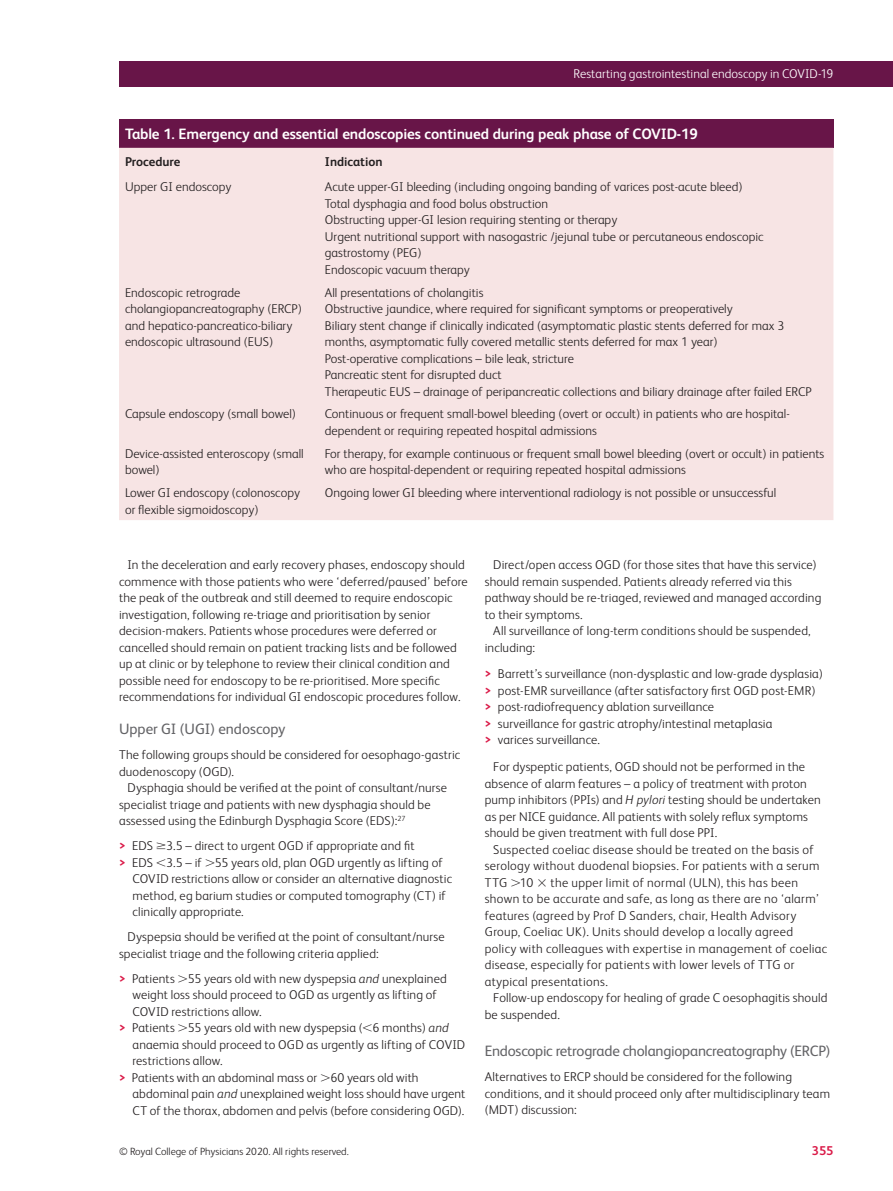
<style>
.page{position:relative;width:893px;height:1191px;background:#fff}
.page>*{position:absolute;margin:0;border:0;box-sizing:border-box;transform-origin:0 0}
.table-wrap_caption_P{font:700 15px "FS Albert";letter-spacing:-.01em;color:#fff}
.sec_H2{font:15px "FS Albert";letter-spacing:-.015em;color:#636366}
.body_sec_P_Indent{font:300 12.75px/16.5px "FS Albert";letter-spacing:.015em;color:#231f20}
.tbody_left{font:300 12.75px/16.5px "FS Albert";color:#231f20}
.Bullet_list_last{font:300 12.75px/16.5px "FS Albert";letter-spacing:.01em;color:#231f20}
.Bullet_list{font:300 12.75px/16.5px "FS Albert";letter-spacing:.01em;color:#231f20}
.Bullet_list_first{font:300 12.75px/16.5px "FS Albert";letter-spacing:.01em;color:#231f20}
.body_sec_P_noIndent{font:300 12.75px/16.5px "FS Albert";letter-spacing:.01em;color:#231f20}
.first_para{font:300 12.75px/16.5px "FS Albert";color:#231f20}
.t1{font:300 12.75px "FS Albert";color:#fff}
.thead_left{font:700 12.75px "FS Albert";color:#231f20}
.t2{font:700 12.75px "FS Albert";color:#da1a48}
.t3{font:300 10.5px "FS Albert";color:#231f20}
.s1{font-weight:700;color:#da1a48}
.s2{font-style:italic}
</style>
<div class="page">
<div style="left:119px;top:119px;width:714px;height:29px;background:#681548"></div>
<div style="left:119px;top:148px;width:714px;height:372px;background:#f7e4e4"></div>
<div style="left:119px;top:62px;width:774px;height:25px;background:#681548"></div>
<p class="t1" style="left:573px;top:66px;width:261px">Restarting gastrointestinal endoscopy in COVID-19</p>
<p class="table-wrap_caption_P" style="left:125px;top:125px;width:574px">Table 1. Emergency and essential endoscopies continued during peak phase of COVID-19</p>
<p class="thead_left" style="left:125px;top:154px;width:57px">Procedure</p>
<p class="thead_left" style="left:325px;top:154px;width:59px">Indication</p>
<p class="tbody_left" style="left:125px;top:178px;width:108px">Upper GI endoscopy</p>
<p class="tbody_left" style="left:325px;top:178px;width:419px">Acute upper-GI bleeding (including ongoing banding of varices post-acute bleed)</p>
<p class="tbody_left" style="left:325px;top:195px;width:225px">Total dysphagia and food bolus obstruction</p>
<p class="tbody_left" style="left:325px;top:211px;width:294px">Obstructing upper-GI lesion requiring stenting or therapy</p>
<p class="tbody_left" style="left:325px;top:228px;width:440px">Urgent nutritional support with nasogastric /jejunal tube or percutaneous endoscopic gastrostomy (PEG)</p>
<p class="tbody_left" style="left:325px;top:261px;width:146px">Endoscopic vacuum therapy</p>
<p class="tbody_left" style="left:125px;top:284px;width:178px">Endoscopic retrograde cholangiopancreatography (ERCP) and hepatico-pancreatico-biliary endoscopic ultrasound (EUS)</p>
<p class="tbody_left" style="left:325px;top:284px;width:160px">All presentations of cholangitis</p>
<p class="tbody_left" style="left:325px;top:300px;width:409px">Obstructive jaundice, where required for significant symptoms or preoperatively</p>
<p class="tbody_left" style="left:325px;top:317px;width:461px">Biliary stent change if clinically indicated (asymptomatic plastic stents deferred for max 3 months, asymptomatic fully covered metallic stents deferred for max 1 year)</p>
<p class="tbody_left" style="left:325px;top:350px;width:251px">Post-operative complications – bile leak, stricture</p>
<p class="tbody_left" style="left:325px;top:366px;width:178px">Pancreatic stent for disrupted duct</p>
<p class="tbody_left" style="left:325px;top:383px;width:488px">Therapeutic EUS – drainage of peripancreatic collections and biliary drainage after failed ERCP</p>
<p class="tbody_left" style="left:125px;top:406px;width:172px">Capsule endoscopy (small bowel)</p>
<p class="tbody_left" style="left:325px;top:406px;width:466px">Continuous or frequent small-bowel bleeding (overt or occult) in patients who are hospital&shy;dependent or requiring repeated hospital admissions</p>
<p class="tbody_left" style="left:125px;top:445px;width:180px">Device-assisted enteroscopy (small bowel)</p>
<p class="tbody_left" style="left:325px;top:445px;width:501px">For therapy, for example continuous or frequent small bowel bleeding (overt or occult) in patients who are hospital-dependent or requiring repeated hospital admissions</p>
<p class="first_para" style="left:125px;top:484px;width:176px">Lower GI endoscopy (colonoscopy or flexible sigmoidoscopy)</p>
<p class="first_para" style="left:325px;top:484px;width:453px">Ongoing lower GI bleeding where interventional radiology is not possible or unsuccessful</p>
<p class="body_sec_P_Indent" style="left:119px;top:556px;width:350px;text-indent:9px">In the deceleration and early recovery phases, endoscopy should commence with those patients who were ‘deferred/paused’ before the peak of the outbreak and still deemed to require endoscopic investigation, following re-triage and prioritisation by senior decision-makers. Patients whose procedures were deferred or cancelled should remain on patient tracking lists and be followed up at clinic or by telephone to review their clinical condition and possible need for endoscopy to be re-prioritised. More specific recommendations for individual GI endoscopic procedures follow.</p>
<p class="sec_H2" style="left:119px;top:720px;width:168px">Upper GI (UGI) endoscopy</p>
<p class="body_sec_P_noIndent" style="left:119px;top:746px;width:343px">The following groups should be considered for oesophago-gastric duodenoscopy (OGD).</p>
<p class="body_sec_P_Indent" style="left:119px;top:779px;width:329px;text-indent:9px">Dysphagia should be verified at the point of consultant/nurse specialist triage and patients with new dysphagia should be assessed using the Edinburgh Dysphagia Score (EDS):<sup>27</sup></p>
<p class="Bullet_list_first" style="left:119px;top:837px;width:297px"><span class="s1">&gt;</span> EDS ≥3.5 – direct to urgent OGD if appropriate and fit</p>
<p class="Bullet_list_last" style="left:133px;top:854px;width:321px;text-indent:-14px"><span class="s1">&gt;</span> EDS 3.5 – if 55 years old, plan OGD urgently as lifting of COVID restrictions allow or consider an alternative diagnostic method, eg barium studies or computed tomography (CT) if clinically appropriate.</p>
<p class="body_sec_P_Indent" style="left:119px;top:928px;width:327px;text-indent:9px">Dyspepsia should be verified at the point of consultant/nurse specialist triage and the following criteria applied:</p>
<p class="Bullet_list_first" style="left:133px;top:970px;width:316px;text-indent:-14px"><span class="s1">&gt;</span> Patients 55 years old with new dyspepsia <span class="s2">and</span> unexplained weight loss should proceed to OGD as urgently as lifting of<br>COVID restrictions allow.</p>
<p class="Bullet_list" style="left:133px;top:1019px;width:334px;text-indent:-13px"><span class="s1">&gt;</span> Patients 55 years old with new dyspepsia ( 6 months) <span class="s2">and </span>anaemia should proceed to OGD as urgently as lifting of COVID restrictions allow.</p>
<p class="Bullet_list_last" style="left:133px;top:1069px;width:334px;text-indent:-14px"><span class="s1">&gt;</span> Patients with an abdominal mass or 60 years old with abdominal pain <span class="s2">and</span> unexplained weight loss should have urgent<br>CT of the thorax, abdomen and pelvis (before considering OGD).</p>
<p class="body_sec_P_Indent" style="left:485px;top:556px;width:338px;text-indent:9px">Direct/open access OGD (for those sites that have this service) should remain suspended. Patients already referred via this pathway should be re-triaged, reviewed and managed according to their symptoms.</p>
<p class="body_sec_P_Indent" style="left:485px;top:622px;width:327px;text-indent:9px">All surveillance of long-term conditions should be suspended, including:</p>
<p class="Bullet_list_first" style="left:485px;top:665px;width:340px"><span class="s1">&gt;</span> Barrett’s surveillance (non-dysplastic and low-grade dysplasia)</p>
<p class="Bullet_list" style="left:485px;top:682px;width:332px"><span class="s1">&gt;</span> post-EMR surveillance (after satisfactory first OGD post-EMR)</p>
<p class="Bullet_list" style="left:485px;top:698px;width:231px"><span class="s1">&gt;</span> post-radiofrequency ablation surveillance</p>
<p class="Bullet_list" style="left:485px;top:715px;width:289px"><span class="s1">&gt;</span> surveillance for gastric atrophy/intestinal metaplasia</p>
<p class="Bullet_list_last" style="left:485px;top:731px;width:117px"><span class="s1">&gt;</span> varices surveillance.</p>
<p class="body_sec_P_Indent" style="left:485px;top:758px;width:338px;text-indent:9px">For dyspeptic patients, OGD should not be performed in the absence of alarm features – a policy of treatment with proton pump inhibitors (PPIs) and <span class="s2">H pylori</span> testing should be undertaken as per NICE guidance. All patients with solely reflux symptoms should be given treatment with full dose PPI.</p>
<p class="body_sec_P_Indent" style="left:485px;top:841px;width:336px;text-indent:9px">Suspected coeliac disease should be treated on the basis of serology without duodenal biopsies. For patients with a serum<br>TTG 10</p>
<p class="body_sec_P_Indent" style="left:485px;top:874px;width:344px;text-indent:66px">the upper limit of normal (ULN), this has been shown to be accurate and safe, as long as there are no ‘alarm’ features (agreed by Prof D Sanders, chair, Health Advisory Group, Coeliac UK). Units should develop a locally agreed policy with colleagues with expertise in management of coeliac disease, especially for patients with lower levels of TTG or atypical presentations.</p>
<p class="body_sec_P_Indent" style="left:485px;top:989px;width:344px;text-indent:9px">Follow-up endoscopy for healing of grade C oesophagitis should be suspended.</p>
<p class="sec_H2" style="left:485px;top:1042px;width:347px">Endoscopic retrograde cholangiopancreatography (ERCP)</p>
<p class="body_sec_P_noIndent" style="left:485px;top:1068px;width:347px">Alternatives to ERCP should be considered for the following conditions, and it should proceed only after multidisciplinary team (MDT) discussion:</p>
<p class="t3" style="left:119px;top:1145px;width:231px">© Royal College of Physicians 2020. All rights reserved.</p>
<p class="t2" style="left:812px;top:1143px;width:23px">355</p>
</div>
